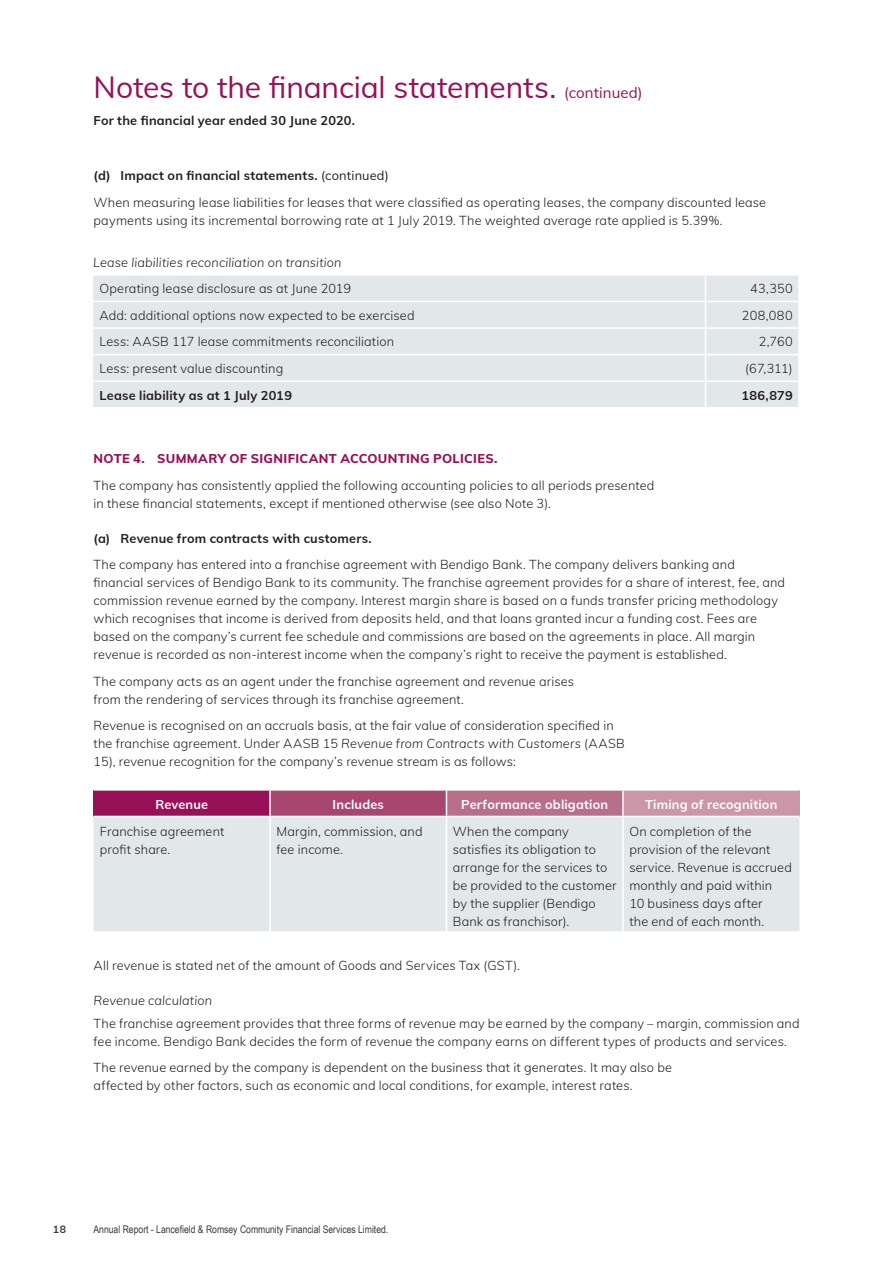
<style>
.page{position:relative;width:893px;height:1263px;background:#fff}
.page>*{position:absolute;margin:0;border:0;box-sizing:border-box;transform-origin:0 0}
.t1{font:30px "Muli";letter-spacing:-.005em;color:#971058}
.t2{font:300 12.75px/18px "Muli";letter-spacing:.01em;color:#231f20}
.t3{font:700 12.75px "Muli";letter-spacing:.015em;color:#231f20}
.t4{font:italic 300 12.75px "Muli";letter-spacing:.01em;color:#231f20}
.t5{font:700 12.75px "Muli";letter-spacing:.015em;color:#fff}
.t6{font:800 12.75px "Muli";letter-spacing:.025em;color:#971058}
.t7{font:10.5px "Arial Narrow";color:#323d42}
.t8{font:700 10.5px "Muli";color:#323d42}
.s1{font-size:15px}
.s2{font-weight:700}
.s3{font-weight:400}
.s4{font-style:italic}
</style>
<div class="page">
<div style="left:93px;top:275px;width:706px;height:132px;background:#e2e7ea"></div>
<hr style="left:798px;top:382px;width:2px;height:25px;background:#fff">
<div style="left:94px;top:790px;width:176px;height:26px;background:#971058"></div>
<div style="left:270px;top:790px;width:176px;height:26px;background:#a7476f"></div>
<div style="left:446px;top:790px;width:177px;height:26px;background:#b86f89"></div>
<div style="left:623px;top:790px;width:176px;height:26px;background:#cb97a8"></div>
<div style="left:94px;top:817px;width:705px;height:114px;background:#e2e7ea"></div>
<hr style="left:94px;top:789px;width:176px;height:2px;background:#fff">
<hr style="left:270px;top:789px;width:176px;height:2px;background:#fff">
<hr style="left:269px;top:791px;width:2px;height:25px;background:#fff">
<hr style="left:446px;top:789px;width:177px;height:2px;background:#fff">
<svg style="left:446px;top:791px;width:1px;height:25px"></svg>
<hr style="left:623px;top:789px;width:176px;height:2px;background:#fff">
<hr style="left:622px;top:791px;width:2px;height:25px;background:#fff">
<hr style="left:269px;top:817px;width:2px;height:114px;background:#fff">
<hr style="left:446px;top:817px;width:1px;height:114px;background:#fff">
<hr style="left:622px;top:817px;width:2px;height:114px;background:#fff">
<h1 class="t1" style="left:94px;top:66px;width:551px">Notes to the financial statements. <span class="s1">(continued)</span></h1>
<p class="t3" style="left:94px;top:111px;width:263px">For the financial year ended 30 June 2020.</p>
<p class="t2" style="left:94px;top:162px;width:674px;line-height:26.5px"><span class="s2">(d) Impact on financial statements.</span> <span class="s3">(continued)<br></span>When measuring lease liabilities for leases that were classified as operating leases, the company discounted lease</p>
<p class="t2" style="left:94px;top:210px;width:631px">payments using its incremental borrowing rate at 1 July 2019. The weighted average rate applied is 5.39%.</p>
<p class="t4" style="left:93px;top:253px;width:250px">Lease liabilities reconciliation on transition</p>
<p class="t2" style="left:100px;top:279px;width:253px">Operating lease disclosure as at June 2019</p>
<p class="t2" style="left:750px;top:279px;width:44px">43,350</p>
<p class="t2" style="left:100px;top:306px;width:317px">Add: additional options now expected to be exercised</p>
<p class="t2" style="left:742px;top:306px;width:52px">208,080</p>
<p class="t2" style="left:100px;top:332px;width:296px">Less: AASB 117 lease commitments reconciliation</p>
<p class="t2" style="left:759px;top:332px;width:35px">2,760</p>
<p class="t2" style="left:100px;top:359px;width:185px">Less: present value discounting</p>
<p class="t2" style="left:745px;top:359px;width:49px">(67,311)</p>
<p class="t3" style="left:100px;top:386px;width:194px">Lease liability as at 1 July 2019</p>
<p class="t3" style="left:741px;top:386px;width:53px">186,879</p>
<p class="t6" style="left:94px;top:449px;width:405px">NOTE 4. SUMMARY OF SIGNIFICANT ACCOUNTING POLICIES.</p>
<p class="t2" style="left:94px;top:475px;width:562px">The company has consistently applied the following accounting policies to all periods presented in these financial statements, except if mentioned otherwise (see also Note 3).</p>
<p class="t3" style="left:94px;top:529px;width:280px">(a) Revenue from contracts with customers.</p>
<p class="t2" style="left:94px;top:555px;width:693px">The company has entered into a franchise agreement with Bendigo Bank. The company delivers banking and financial services of Bendigo Bank to its community. The franchise agreement provides for a share of interest, fee, and commission revenue earned by the company. Interest margin share is based on a funds transfer pricing methodology which recognises that income is derived from deposits held, and that loans granted incur a funding cost. Fees are based on the company’s current fee schedule and commissions are based on the agreements in place. All margin revenue is recorded as non‐interest income when the company’s right to receive the payment is established.</p>
<p class="t2" style="left:94px;top:671px;width:482px">The company acts as an agent under the franchise agreement and revenue arises from the rendering of services through its franchise agreement.</p>
<p class="t2" style="left:94px;top:716px;width:533px">Revenue is recognised on an accruals basis, at the fair value of consideration specified in the franchise agreement. Under AASB 15 <span class="s4">Revenue from Contracts with Customers</span> (AASB<br>15), revenue recognition for the company’s revenue stream is as follows:</p>
<p class="t5" style="left:155px;top:795px;width:54px">Revenue</p>
<p class="t5" style="left:333px;top:795px;width:53px">Includes</p>
<p class="t5" style="left:461px;top:795px;width:148px">Performance obligation</p>
<p class="t5" style="left:645px;top:795px;width:134px">Timing of recognition</p>
<p class="t2" style="left:100px;top:821px;width:126px">Franchise agreement profit share.</p>
<p class="t2" style="left:276px;top:821px;width:148px">Margin, commission, and fee income.</p>
<p class="t2" style="left:453px;top:821px;width:165px">When the company satisfies its obligation to arrange for the services to be provided to the customer by the supplier (Bendigo<br>Bank as franchisor).</p>
<p class="t2" style="left:629px;top:821px;width:164px">On completion of the provision of the relevant service. Revenue is accrued monthly and paid within<br>10 business days after<br>the end of each month.</p>
<p class="t2" style="left:94px;top:956px;width:428px">All revenue is stated net of the amount of Goods and Services Tax (GST).</p>
<p class="t4" style="left:94px;top:991px;width:120px">Revenue calculation</p>
<p class="t2" style="left:94px;top:1013px;width:707px">The franchise agreement provides that three forms of revenue may be earned by the company – margin, commission and fee income. Bendigo Bank decides the form of revenue the company earns on different types of products and services.</p>
<p class="t2" style="left:94px;top:1058px;width:580px">The revenue earned by the company is dependent on the business that it generates. It may also be affected by other factors, such as economic and local conditions, for example, interest rates.</p>
<p class="t8" style="left:53px;top:1222px;width:15px">18</p>
<p class="t7" style="left:94px;top:1222px;width:296px">Annual Report - Lancefield &amp; Romsey Community Financial Services Limited.</p>
</div>
